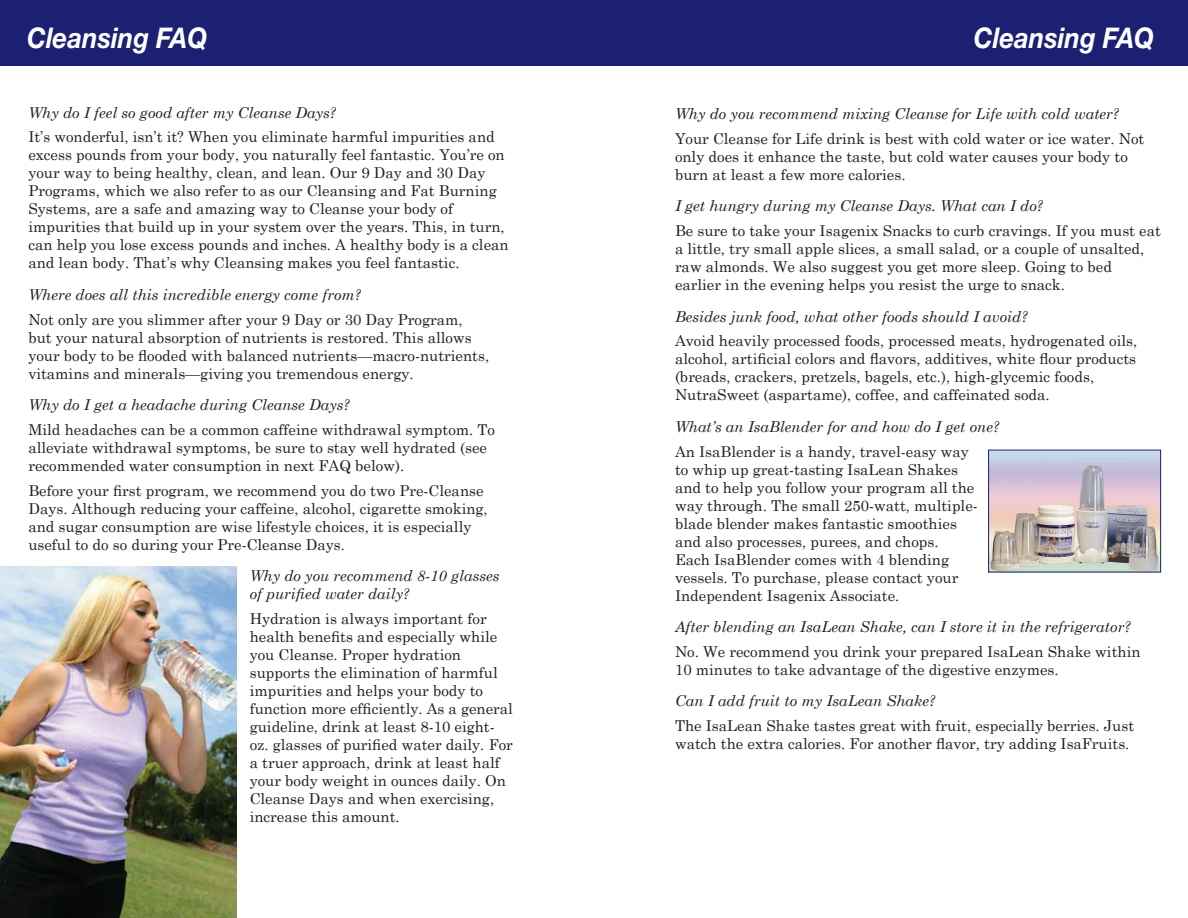
<style>
.page{position:relative;width:1188px;height:918px;background:#fff}
.page>*{position:absolute;margin:0;border:0;box-sizing:border-box;transform-origin:0 0}
.t1{font:italic 700 28.5px "Helvetica Neue";color:#fff;scale:.9 1}
.Paragraph_Style{font:15px/18px "Century Schoolbook";color:#231f20}
.Paragraph_Style-2{font:italic 15px/18px "Century Schoolbook";color:#231f20}
</style>
<div class="page">
<div style="left:0;top:0;width:594px;height:66px;background:#1c2072"></div>
<img style="left:0;top:566px;width:236px;height:352px">
<div style="left:594px;top:0;width:594px;height:66px;background:#1c2072"></div>
<img style="left:990px;top:452px;width:169px;height:118px">
<div style="left:988px;top:450px;width:173px;height:122px;border:1px solid #1c2072"></div>
<p class="t1" style="left:27px;top:20px;width:202px">Cleansing FAQ</p>
<p class="Paragraph_Style-2" style="left:28px;top:103px;width:310px">Why do I feel so good after my Cleanse Days?</p>
<p class="Paragraph_Style" style="left:28px;top:128px;width:482px">It’s wonderful, isn’t it? When you eliminate harmful impurities and excess pounds from your body, you naturally feel fantastic. You’re on your way to being healthy, clean, and lean. Our 9 Day and 30 Day Programs, which we also refer to as our Cleansing and Fat Burning Systems, are a safe and amazing way to Cleanse your body of impurities that build up in your system over the years. This, in turn, can help you lose excess pounds and inches. A healthy body is a clean and lean body. That’s why Cleansing makes you feel fantastic.</p>
<p class="Paragraph_Style-2" style="left:28px;top:285px;width:335px">Where does all this incredible energy come from?</p>
<p class="Paragraph_Style" style="left:28px;top:310px;width:462px">Not only are you slimmer after your 9 Day or 30 Day Program, but your natural absorption of nutrients is restored. This allows your body to be flooded with balanced nutrients—macro-nutrients, vitamins and minerals—giving you tremendous energy.</p>
<p class="Paragraph_Style-2" style="left:28px;top:395px;width:323px">Why do I get a headache during Cleanse Days?</p>
<p class="Paragraph_Style" style="left:28px;top:420px;width:468px">Mild headaches can be a common caffeine withdrawal symptom. To alleviate withdrawal symptoms, be sure to stay well hydrated (see recommended water consumption in next FAQ below).</p>
<p class="Paragraph_Style" style="left:28px;top:481px;width:461px">Before your first program, we recommend you do two Pre-Cleanse Days. Although reducing your caffeine, alcohol, cigarette smoking, and sugar consumption are wise lifestyle choices, it is especially useful to do so during your Pre-Cleanse Days.</p>
<p class="Paragraph_Style-2" style="left:250px;top:566px;width:251px">Why do you recommend 8-10 glasses of purified water daily?</p>
<p class="Paragraph_Style" style="left:250px;top:609px;width:265px">Hydration is always important for health benefits and especially while you Cleanse. Proper hydration supports the elimination of harmful impurities and helps your body to function more efficiently. As a general guideline, drink at least 8-10 eight&shy;oz. glasses of purified water daily. For a truer approach, drink at least half your body weight in ounces daily. On Cleanse Days and when exercising, increase this amount.</p>
<p class="t1" style="left:974px;top:20px;width:202px">Cleansing FAQ</p>
<p class="Paragraph_Style-2" style="left:675px;top:104px;width:446px">Why do you recommend mixing Cleanse for Life with cold water?</p>
<p class="Paragraph_Style" style="left:675px;top:129px;width:471px">Your Cleanse for Life drink is best with cold water or ice water. Not only does it enhance the taste, but cold water causes your body to burn at least a few more calories.</p>
<p class="Paragraph_Style-2" style="left:675px;top:197px;width:370px">I get hungry during my Cleanse Days. What can I do?</p>
<p class="Paragraph_Style" style="left:675px;top:221px;width:487px">Be sure to take your Isagenix Snacks to curb cravings. If you must eat a little, try small apple slices, a small salad, or a couple of unsalted, raw almonds. We also suggest you get more sleep. Going to bed earlier in the evening helps you resist the urge to snack.</p>
<p class="Paragraph_Style-2" style="left:675px;top:307px;width:354px">Besides junk food, what other foods should I avoid?</p>
<p class="Paragraph_Style" style="left:675px;top:332px;width:464px">Avoid heavily processed foods, processed meats, hydrogenated oils, alcohol, artificial colors and flavors, additives, white flour products (breads, crackers, pretzels, bagels, etc.), high-glycemic foods, NutraSweet (aspartame), coffee, and caffeinated soda.</p>
<p class="Paragraph_Style-2" style="left:675px;top:417px;width:326px">What’s an IsaBlender for and how do I get one?</p>
<p class="Paragraph_Style" style="left:675px;top:442px;width:304px">An IsaBlender is a handy, travel-easy way to whip up great-tasting IsaLean Shakes and to help you follow your program all the way through. The small 250-watt, multiple&shy;blade blender makes fantastic smoothies and also processes, purees, and chops.<br>Each IsaBlender comes with 4 blending vessels. To purchase, please contact your Independent Isagenix Associate.</p>
<p class="Paragraph_Style-2" style="left:675px;top:617px;width:457px">After blending an IsaLean Shake, can I store it in the refrigerator?</p>
<p class="Paragraph_Style" style="left:675px;top:642px;width:467px">No. We recommend you drink your prepared IsaLean Shake within<br>10 minutes to take advantage of the digestive enzymes.</p>
<p class="Paragraph_Style-2" style="left:675px;top:692px;width:262px">Can I add fruit to my IsaLean Shake?</p>
<p class="Paragraph_Style" style="left:675px;top:716px;width:461px">The IsaLean Shake tastes great with fruit, especially berries. Just watch the extra calories. For another flavor, try adding IsaFruits.</p>
</div>
